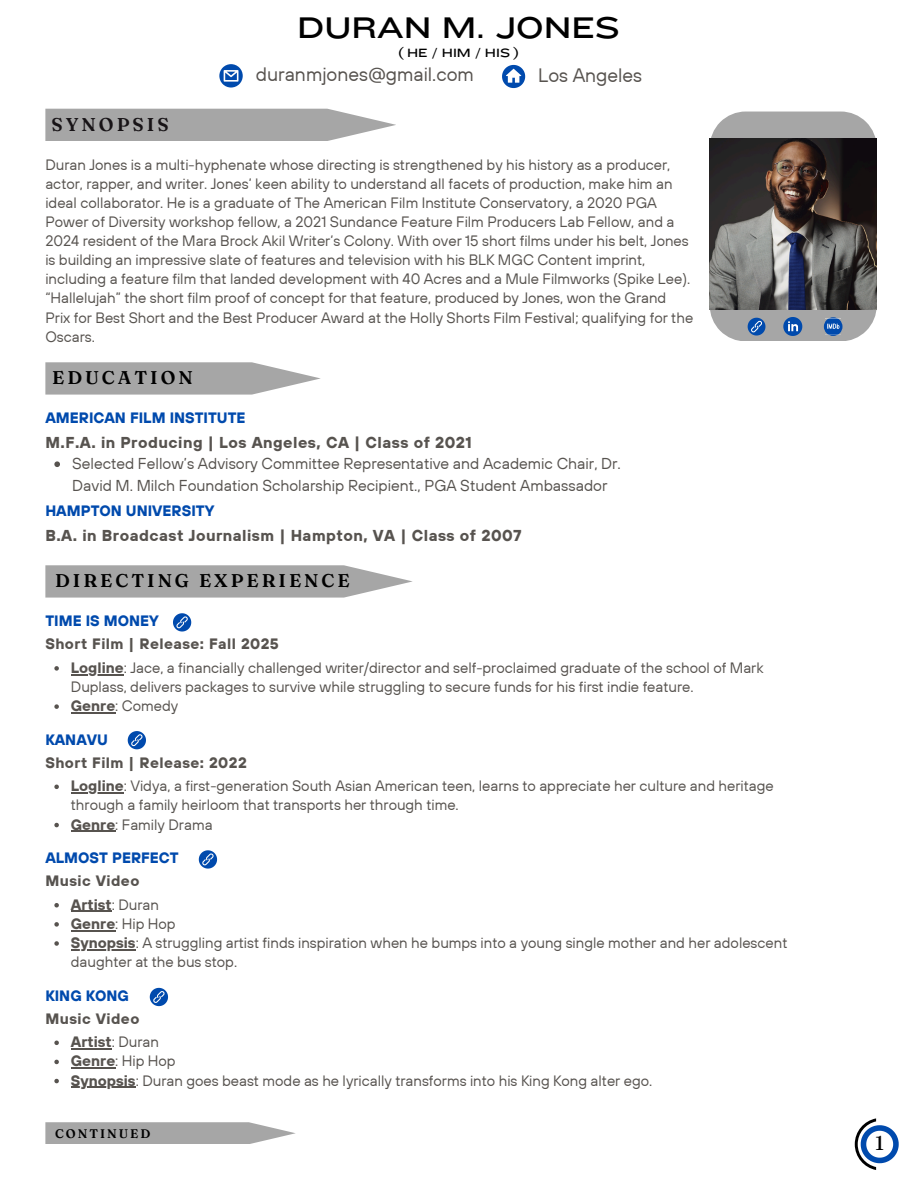
<style>
.page{position:relative;width:918px;height:1188px;background:#fff}
.page>*{position:absolute;margin:0;border:0;box-sizing:border-box;transform-origin:0 0}
.t1{font:30.9px "Knockout 34";color:#000}
.t2{font:19.8px "Fraunces 9 pt";color:#000}
.t3{font:19.35px "TT Hoves";color:#57534f}
.t4{font:600 18.45px "Fraunces 9 pt";letter-spacing:.16em;color:#000}
.t5{font:600 18.45px "Fraunces 9 pt";letter-spacing:.16em;color:#171316}
.t6{font:15.75px/21.3px "TT Hoves";color:#57534f}
.t7{font:700 15.75px "TT Hoves";letter-spacing:.03em;color:#57534f}
.t8{font:15px/19.2px "TT Hoves";color:#57534f}
.t9{font:700 15px "TT Hoves";letter-spacing:.03em;color:#57534f}
.t10{font:700 15px "TT Hoves";color:#004aad}
.t11{font:12.45px "Knockout 34";color:#000}
.t12{font:600 12.45px "Fraunces 9 pt";letter-spacing:.16em;color:#000}
.s1{font-weight:700}
.s2{font-weight:400}
</style>
<div class="page">
<svg style="left:855px;top:1118px;width:44px;height:52px"></svg>
<svg style="left:45px;top:362px;width:276px;height:33px;background:#b2b2b2"></svg>
<svg style="left:710px;top:112px;width:167px;height:229px;background:#a2a8af"></svg>
<img style="left:710px;top:138px;width:166px;height:172px">
<svg style="left:502px;top:65px;width:23px;height:23px"></svg>
<svg style="left:219px;top:64px;width:24px;height:24px"></svg>
<svg style="left:54px;top:461px;width:6px;height:6px"></svg>
<svg style="left:45px;top:565px;width:368px;height:33px;background:#b0b0b0"></svg>
<svg style="left:54px;top:666px;width:5px;height:5px"></svg>
<hr style="left:71px;top:674px;width:53px;height:1px;background:#57534f">
<svg style="left:54px;top:704px;width:5px;height:5px"></svg>
<hr style="left:71px;top:712px;width:44px;height:1px;background:#57534f">
<svg style="left:54px;top:785px;width:5px;height:4px"></svg>
<hr style="left:71px;top:792px;width:53px;height:2px;background:#57534f">
<svg style="left:54px;top:823px;width:5px;height:4px"></svg>
<hr style="left:71px;top:831px;width:44px;height:1px;background:#57534f">
<svg style="left:54px;top:903px;width:5px;height:4px"></svg>
<hr style="left:71px;top:911px;width:41px;height:1px;background:#57534f">
<svg style="left:54px;top:922px;width:5px;height:5px"></svg>
<hr style="left:71px;top:930px;width:44px;height:1px;background:#57534f">
<svg style="left:54px;top:941px;width:5px;height:5px"></svg>
<hr style="left:71px;top:949px;width:65px;height:1px;background:#57534f">
<svg style="left:54px;top:1041px;width:5px;height:4px"></svg>
<hr style="left:71px;top:1048px;width:41px;height:2px;background:#57534f">
<svg style="left:54px;top:1060px;width:5px;height:4px"></svg>
<hr style="left:71px;top:1068px;width:44px;height:1px;background:#57534f">
<svg style="left:54px;top:1079px;width:5px;height:4px"></svg>
<hr style="left:71px;top:1087px;width:65px;height:1px;background:#57534f">
<svg style="left:45px;top:109px;width:351px;height:32px;background:#aeaeae"></svg>
<svg style="left:149px;top:987px;width:19px;height:20px"></svg>
<svg style="left:198px;top:850px;width:20px;height:19px"></svg>
<svg style="left:127px;top:731px;width:19px;height:19px"></svg>
<svg style="left:45px;top:1122px;width:251px;height:22px;background:#afafaf"></svg>
<svg style="left:173px;top:613px;width:19px;height:19px"></svg>
<h2 class="t1" style="left:297px;top:8px;width:324px">DURAN M. JONES</h2>
<h2 class="t11" style="left:398px;top:45px;width:123px">(HE/HIM/HIS)</h2>
<p class="t3" style="left:256px;top:62px;width:220px">duranmjones@gmail.com</p>
<p class="t3" style="left:538px;top:63px;width:105px">Los Angeles</p>
<p class="t5" style="left:52px;top:112px;width:119px">SYNOPSIS</p>
<p class="t8" style="left:45px;top:154px;width:649px">Duran Jones is a multi-hyphenate whose directing is strengthened by his history as a producer, actor, rapper, and writer. Jones’ keen ability to understand all facets of production, make him an ideal collaborator. He is a graduate of The American Film Institute Conservatory, a 2020 PGA Power of Diversity workshop fellow, a 2021 Sundance Feature Film Producers Lab Fellow, and a 2024 resident of the Mara Brock Akil Writer’s Colony. With over 15 short films under his belt, Jones is building an impressive slate of features and television with his BLK MGC Content imprint, including a feature film that landed development with 40 Acres and a Mule Filmworks (Spike Lee). “Hallelujah” the short film proof of concept for that feature, produced by Jones, won the Grand Prix for Best Short and the Best Producer Award at the Holly Shorts Film Festival; qualifying for the Oscars.</p>
<p class="t4" style="left:52px;top:366px;width:142px">EDUCATION</p>
<h2 class="t10" style="left:45px;top:408px;width:202px">AMERICAN FILM INSTITUTE</h2>
<h6 class="t7" style="left:45px;top:432px;width:428px">M.F.A. in Producing | Los Angeles, CA | Class of 2021</h6>
<p class="t6" style="left:72px;top:453px;width:550px">Selected Fellow’s Advisory Committee Representative and Academic Chair, Dr.<br>David M. Milch Foundation Scholarship Recipient., PGA Student Ambassador</p>
<p class="t10" style="left:45px;top:501px;width:170px">HAMPTON UNIVERSITY</p>
<p class="t7" style="left:45px;top:525px;width:478px">B.A. in Broadcast Journalism | Hampton, VA | Class of 2007</p>
<p class="t4" style="left:55px;top:569px;width:296px">DIRECTING EXPERIENCE</p>
<p class="t10" style="left:45px;top:611px;width:115px">TIME IS MONEY</p>
<h5 class="t9" style="left:45px;top:634px;width:235px">Short Film | Release: Fall 2025</h5>
<h5 class="t8" style="left:71px;top:658px;width:694px"><span class="s1">Logline</span>: Jace, a financially challenged writer/director and self-proclaimed graduate of the school of Mark<br>Duplass, delivers packages to survive while struggling to secure funds for his first indie feature.</h5>
<p class="t8" style="left:71px;top:696px;width:109px"><span class="s1">Genre</span>: Comedy</p>
<p class="t10" style="left:45px;top:730px;width:64px">KANAVU</p>
<p class="t9" style="left:45px;top:753px;width:203px">Short Film | Release: 2022</p>
<h2 class="t8" style="left:71px;top:776px;width:704px"><span class="s1">Logline</span>: Vidya, a first-generation South Asian American teen, learns to appreciate her culture and heritage through a family heirloom that transports her through time.</h2>
<p class="t8" style="left:71px;top:814px;width:143px"><span class="s1">Genre</span>: Family Drama</p>
<p class="t10" style="left:45px;top:848px;width:135px">ALMOST PERFECT</p>
<p class="t9" style="left:45px;top:871px;width:96px">Music Video</p>
<p class="t9" style="left:71px;top:895px;width:90px">Artist<span class="s2">: Duran</span></p>
<p class="t8" style="left:71px;top:914px;width:106px"><span class="s1">Genre</span>: Hip Hop</p>
<p class="t8" style="left:71px;top:933px;width:718px"><span class="s1">Synopsis</span>: A struggling artist finds inspiration when he bumps into a young single mother and her adolescent daughter at the bus stop.</p>
<p class="t10" style="left:45px;top:986px;width:85px">KING KONG</p>
<p class="t9" style="left:45px;top:1009px;width:96px">Music Video</p>
<p class="t9" style="left:71px;top:1032px;width:90px">Artist<span class="s2">: Duran</span></p>
<p class="t8" style="left:71px;top:1051px;width:106px"><span class="s1">Genre</span>: Hip Hop</p>
<p class="t8" style="left:71px;top:1070px;width:583px"><span class="s1">Synopsis</span>: Duran goes beast mode as he lyrically transforms into his King Kong alter ego.</p>
<p class="t12" style="left:55px;top:1126px;width:97px">CONTINUED</p>
<h1 class="t2" style="left:875px;top:1131px;width:10px">1</h1>
</div>
